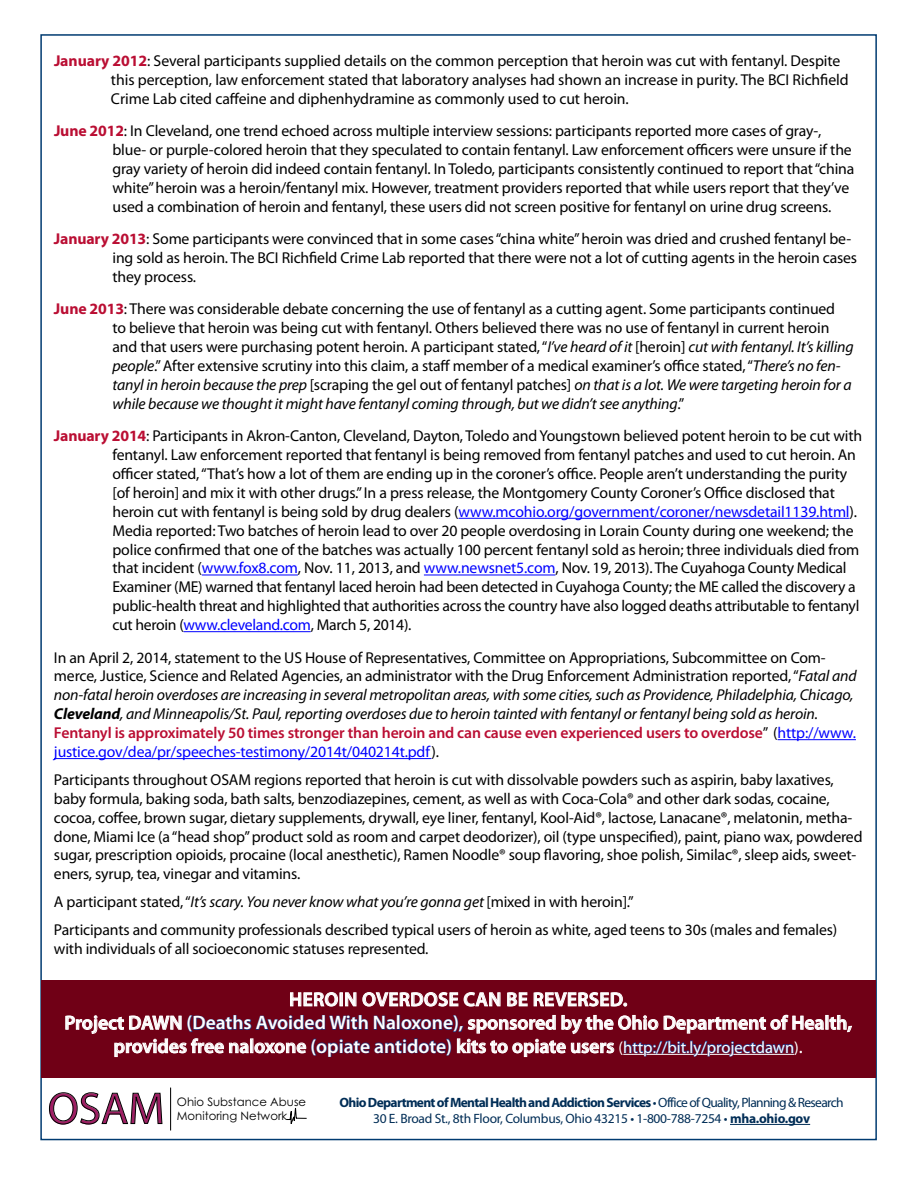
<style>
.page{position:relative;width:918px;height:1188px;background:#fff}
.page>*{position:absolute;margin:0;border:0;box-sizing:border-box;transform-origin:0 0}
.t1{font:45px "Myriad Pro";color:#9e1f63}
.t2{font:600 19.5px/23.4px "Myriad Pro";color:#fff;text-align:center}
.t3{font:15.75px/18.9px "Myriad Pro";letter-spacing:-.01em;color:#000}
.t4{font:italic 15.75px/18.9px "Myriad Pro";letter-spacing:-.01em;color:#000}
.t5{font:13.5px/16.2px "Myriad Pro";letter-spacing:-.02em;color:#002d56;text-align:center}
.t6{font:11.7px "Century Gothic";color:#000}
.s1{font-weight:700;color:#ba0e33}
.s2{font-style:italic}
.s3{color:#00f}
.s4{font-style:normal}
.s5{font-weight:700}
.s6{font-weight:600;font-style:normal;color:#ba0e33}
.s7{font-style:normal;color:#00f}
.s8{font-weight:400;font-size:16.5px}
.s9{font-weight:400}
</style>
<div class="page">
<hr style="left:458px;top:518px;width:392px;height:1px;background:#00f">
<hr style="left:202px;top:575px;width:96px;height:1px;background:#00f">
<hr style="left:424px;top:575px;width:131px;height:1px;background:#00f">
<hr style="left:184px;top:631px;width:127px;height:1px;background:#00f">
<hr style="left:778px;top:739px;width:78px;height:1px;background:#00f">
<hr style="left:54px;top:758px;width:377px;height:1px;background:#00f">
<hr style="left:730px;top:1124px;width:80px;height:1px;background:#002d56">
<svg style="left:49px;top:1092px;width:114px;height:33px"></svg>
<hr style="left:170px;top:1088px;width:1px;height:42px;background:#000">
<svg style="left:286px;top:1108px;width:21px;height:16px"></svg>
<div style="left:41px;top:980px;width:834px;height:97px;background:#700016"></div>
<svg style="left:65px;top:992px;width:787px;height:66px"></svg>
<p class="t3" style="left:111px;top:51px;width:739px;text-indent:-57px"><span class="s1">January 2012</span>: Several participants supplied details on the common perception that heroin was cut with fentanyl. Despite this perception, law enforcement stated that laboratory analyses had shown an increase in purity. The BCI Richfield<br>Crime Lab cited caffeine and diphenhydramine as commonly used to cut heroin.</p>
<p class="t3" style="left:112px;top:121px;width:743px;text-indent:-58px"><span class="s1">June 2012</span>: In Cleveland, one trend echoed across multiple interview sessions: participants reported more cases of gray-, blue- or purple-colored heroin that they speculated to contain fentanyl. Law enforcement officers were unsure if the gray variety of heroin did indeed contain fentanyl. In Toledo, participants consistently continued to report that “china white” heroin was a heroin/fentanyl mix. However, treatment providers reported that while users report that they’ve used a combination of heroin and fentanyl, these users did not screen positive for fentanyl on urine drug screens.</p>
<p class="t3" style="left:112px;top:229px;width:746px;text-indent:-58px"><span class="s1">January 2013</span>: Some participants were convinced that in some cases “china white” heroin was dried and crushed fentanyl be&shy;ing sold as heroin. The BCI Richfield Crime Lab reported that there were not a lot of cutting agents in the heroin cases they process.</p>
<p class="t3" style="left:112px;top:299px;width:743px;text-indent:-58px"><span class="s1">June 2013</span>: There was considerable debate concerning the use of fentanyl as a cutting agent. Some participants continued<br>to believe that heroin was being cut with fentanyl. Others believed there was no use of fentanyl in current heroin and that users were purchasing potent heroin. A participant stated, “<span class="s2">I’ve heard of it</span> [heroin] <span class="s2">cut with fentanyl. It’s killing people</span>.” After extensive scrutiny into this claim, a staff member of a medical examiner’s office stated, “<span class="s2">There’s no fen&shy;tanyl in heroin because the prep</span> [scraping the gel out of fentanyl patches] <span class="s2">on that is a lot. We were targeting heroin for a while because we thought it might have fentanyl coming through, but we didn’t see anything</span>.”</p>
<p class="t3" style="left:112px;top:426px;width:751px;text-indent:-58px"><span class="s1">January 2014</span>: Participants in Akron-Canton, Cleveland, Dayton, Toledo and Youngstown believed potent heroin to be cut with fentanyl. Law enforcement reported that fentanyl is being removed from fentanyl patches and used to cut heroin. An officer stated, “That’s how a lot of them are ending up in the coroner’s office. People aren’t understanding the purity [of heroin] and mix it with other drugs.” In a press release, the Montgomery County Coroner’s Office disclosed that heroin cut with fentanyl is being sold by drug dealers (<span class="s3">www.mcohio.org/government/coroner/newsdetail1139.html</span>).<br>Media reported: Two batches of heroin lead to over 20 people overdosing in Lorain County during one weekend; the police confirmed that one of the batches was actually 100 percent fentanyl sold as heroin; three individuals died from that incident (<span class="s3">www.fox8.com</span>, Nov. 11, 2013, and <span class="s3">www.newsnet5.com</span>, Nov. 19, 2013). The Cuyahoga County Medical Examiner (ME) warned that fentanyl laced heroin had been detected in Cuyahoga County; the ME called the discovery a public-health threat and highlighted that authorities across the country have also logged deaths attributable to fentanyl cut heroin (<span class="s3">www.cleveland.com</span>, March 5, 2014).</p>
<p class="t4" style="left:54px;top:648px;width:804px"><span class="s4">In an April 2, 2014, statement to the US House of Representatives, Committee on Appropriations, Subcommittee on Com&shy;merce, Justice, Science and Related Agencies, an administrator with the Drug Enforcement Administration reported, “</span>Fatal and non-fatal heroin overdoses are increasing in several metropolitan areas, with some cities, such as Providence, Philadelphia, Chicago, <span class="s5">Cleveland</span>, and Minneapolis/St. Paul, reporting overdoses due to heroin tainted with fentanyl or fentanyl being sold as heroin.<br><span class="s6">Fentanyl is approximately 50 times stronger than heroin and can cause even experienced users to overdose</span><span class="s4">” (</span><span class="s7">http://www. justice.gov/dea/pr/speeches-testimony/2014t/040214t.pdf</span><span class="s4">).</span></p>
<p class="t3" style="left:54px;top:770px;width:810px">Participants throughout OSAM regions reported that heroin is cut with dissolvable powders such as aspirin, baby laxatives, baby formula, baking soda, bath salts, benzodiazepines, cement, as well as with Coca-Cola® and other dark sodas, cocaine, cocoa, coffee, brown sugar, dietary supplements, drywall, eye liner, fentanyl, Kool-Aid®, lactose, Lanacane®, melatonin, metha&shy;done, Miami Ice (a “head shop” product sold as room and carpet deodorizer), oil (type unspecified), paint, piano wax, powdered sugar, prescription opioids, procaine (local anesthetic), Ramen Noodle® soup flavoring, shoe polish, Similac®, sleep aids, sweet&shy;eners, syrup, tea, vinegar and vitamins.</p>
<p class="t3" style="left:54px;top:888px;width:785px;line-height:27.9px">A participant stated, “<span class="s2">It’s scary. You never know what you’re gonna get</span> [mixed in with heroin].”<br>Participants and community professionals described typical users of heroin as white, aged teens to 30s (males and females)</p>
<p class="t3" style="left:54px;top:939px;width:376px">with individuals of all socioeconomic statuses represented.</p>
<p class="t2" style="left:64px;top:987px;width:789px">HEROIN OVERDOSE CAN BE REVERSED.<br>Project DAWN (Deaths Avoided With Naloxone), sponsored by the Ohio Department of Health, provides free naloxone (opiate antidote) kits to opiate users <span class="s8">(http://bit.ly/projectdawn)</span><span class="s9">.</span></p>
<h1 class="t1" style="left:48px;top:1081px;width:118px">OSAM</h1>
<p class="t6" style="left:177px;top:1093px;width:131px">Ohio Substance Abuse</p>
<p class="t6" style="left:177px;top:1107px;width:112px">Monitoring Network</p>
<p class="t5" style="left:340px;top:1094px;width:506px"><span class="s5">Ohio Department of Mental Health and Addiction Services</span> • Office of Quality, Planning &amp; Research<br>30 E. Broad St., 8th Floor, Columbus, Ohio 43215 • 1-800-788-7254 • <span class="s5">mha.ohio.gov</span></p>
</div>
